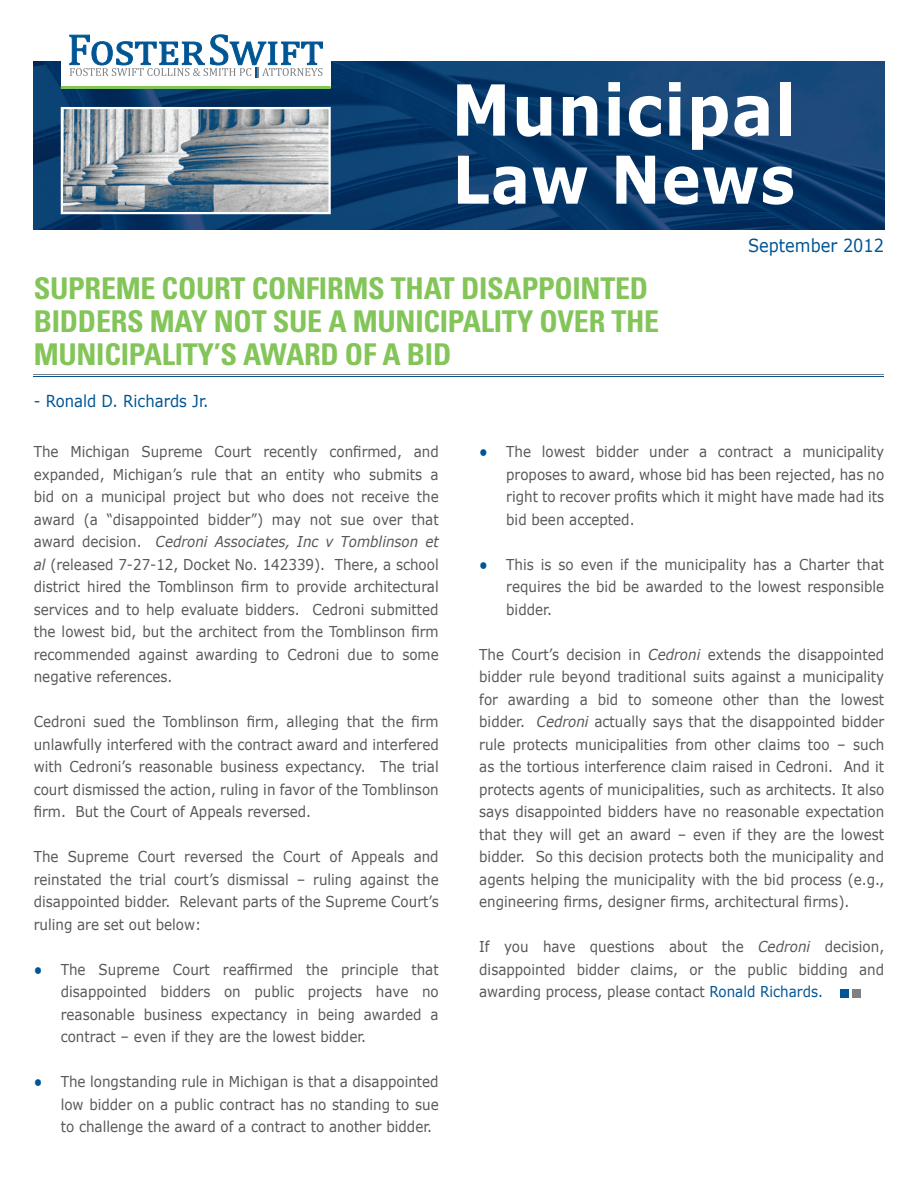
<style>
.page{position:relative;width:918px;height:1188px;background:#fff}
.page>*{position:absolute;margin:0;border:0;box-sizing:border-box;transform-origin:0 0}
.t1{font:700 70.5px "Verdana";letter-spacing:.02em;color:#fff;scale:.89 1}
.t2{font:700 66px "Verdana";letter-spacing:.02em;color:#fff;scale:.89 1}
.t3{font:700 condensed 30px/33px "Univers LT Std";letter-spacing:-.01em;color:#83c559}
.t4{font:18px "Verdana";color:#005595;scale:.9 1}
.t5{font:16.5px "Verdana";color:#005595;scale:.9 1}
.t6{font:15px/22.5px "Verdana";color:#57585a;text-align:justify;scale:.9 1}
.s1{font-style:italic}
.s2{font-weight:700;font-size:13.5px;color:#005595}
.s3{color:#005595}
</style>
<div class="page">
<img style="left:34px;top:62px;width:850px;height:168px">
<div style="left:61px;top:33px;width:270px;height:55px;background:#fff"></div>
<hr style="left:61px;top:86px;width:270px;height:3px;background:#83c559">
<hr style="left:34px;top:374px;width:850px;height:1px;background:#7e8083">
<hr style="left:34px;top:376px;width:850px;height:1px;background:#005595">
<svg style="left:69px;top:35px;width:254px;height:42px"></svg>
<img style="left:64px;top:110px;width:264px;height:101px">
<div style="left:61px;top:107px;width:270px;height:107px;border:2px solid #fff"></div>
<div style="left:840px;top:989px;width:9px;height:9px;background:#005595"></div>
<div style="left:852px;top:989px;width:9px;height:9px;background:#7e8083"></div>
<p class="t1" style="left:451px;top:60px;width:389px">Municipal</p>
<p class="t2" style="left:453px;top:133px;width:386px">Law News</p>
<p class="t3" style="left:34px;top:272px;width:627px">SUPREME COURT CONFIRMS THAT DISAPPOINTED<br>BIDDERS MAY NOT SUE A MUNICIPALITY OVER THE<br>MUNICIPALITY’S AWARD OF A BID</p>
<p class="t5" style="left:34px;top:389px;width:196px">- Ronald D. Richards Jr.</p>
<p class="t4" style="left:748px;top:233px;width:153px">September 2012</p>
<p class="t6" style="left:34px;top:441px;width:452px">The Michigan Supreme Court recently confirmed, and expanded, Michigan’s rule that an entity who submits a bid on a municipal project but who does not receive the award (a “disappointed bidder”) may not sue over that award decision. <span class="s1">Cedroni Associates, Inc v Tomblinson et al</span> (released 7-27-12, Docket No. 142339). There, a school district hired the Tomblinson firm to provide architectural services and to help evaluate bidders. Cedroni submitted the lowest bid, but the architect from the Tomblinson firm recommended against awarding to Cedroni due to some negative references.</p>
<p class="t6" style="left:34px;top:711px;width:452px">Cedroni sued the Tomblinson firm, alleging that the firm unlawfully interfered with the contract award and interfered with Cedroni’s reasonable business expectancy. The trial court dismissed the action, ruling in favor of the Tomblinson firm. But the Court of Appeals reversed.</p>
<p class="t6" style="left:34px;top:846px;width:451px">The Supreme Court reversed the Court of Appeals and reinstated the trial court’s dismissal – ruling against the disappointed bidder. Relevant parts of the Supreme Court’s ruling are set out below:</p>
<p class="t6" style="left:61px;top:958px;width:422px;text-indent:-27px"><span class="s2">•</span> The Supreme Court reaffirmed the principle that disappointed bidders on public projects have no reasonable business expectancy in being awarded a contract – even if they are the lowest bidder.</p>
<p class="t6" style="left:61px;top:1071px;width:422px;text-indent:-27px"><span class="s2">•</span> The longstanding rule in Michigan is that a disappointed low bidder on a public contract has no standing to sue to challenge the award of a contract to another bidder.</p>
<p class="t6" style="left:506px;top:441px;width:421px;text-indent:-27px"><span class="s2">•</span> The lowest bidder under a contract a municipality proposes to award, whose bid has been rejected, has no right to recover profits which it might have made had its bid been accepted.</p>
<p class="t6" style="left:506px;top:553px;width:422px;text-indent:-27px"><span class="s2">•</span> This is so even if the municipality has a Charter that requires the bid be awarded to the lowest responsible bidder.</p>
<p class="t6" style="left:479px;top:643px;width:452px">The Court’s decision in <span class="s1">Cedroni</span> extends the disappointed bidder rule beyond traditional suits against a municipality for awarding a bid to someone other than the lowest bidder. <span class="s1">Cedroni</span> actually says that the disappointed bidder rule protects municipalities from other claims too – such as the tortious interference claim raised in Cedroni. And it protects agents of municipalities, such as architects. It also says disappointed bidders have no reasonable expectation that they will get an award – even if they are the lowest bidder. So this decision protects both the municipality and agents helping the municipality with the bid process (e.g., engineering firms, designer firms, architectural firms).</p>
<p class="t6" style="left:479px;top:936px;width:451px">If you have questions about the <span class="s1">Cedroni</span> decision, disappointed bidder claims, or the public bidding and awarding process, please contact <span class="s3">Ronald Richards.</span></p>
</div>
